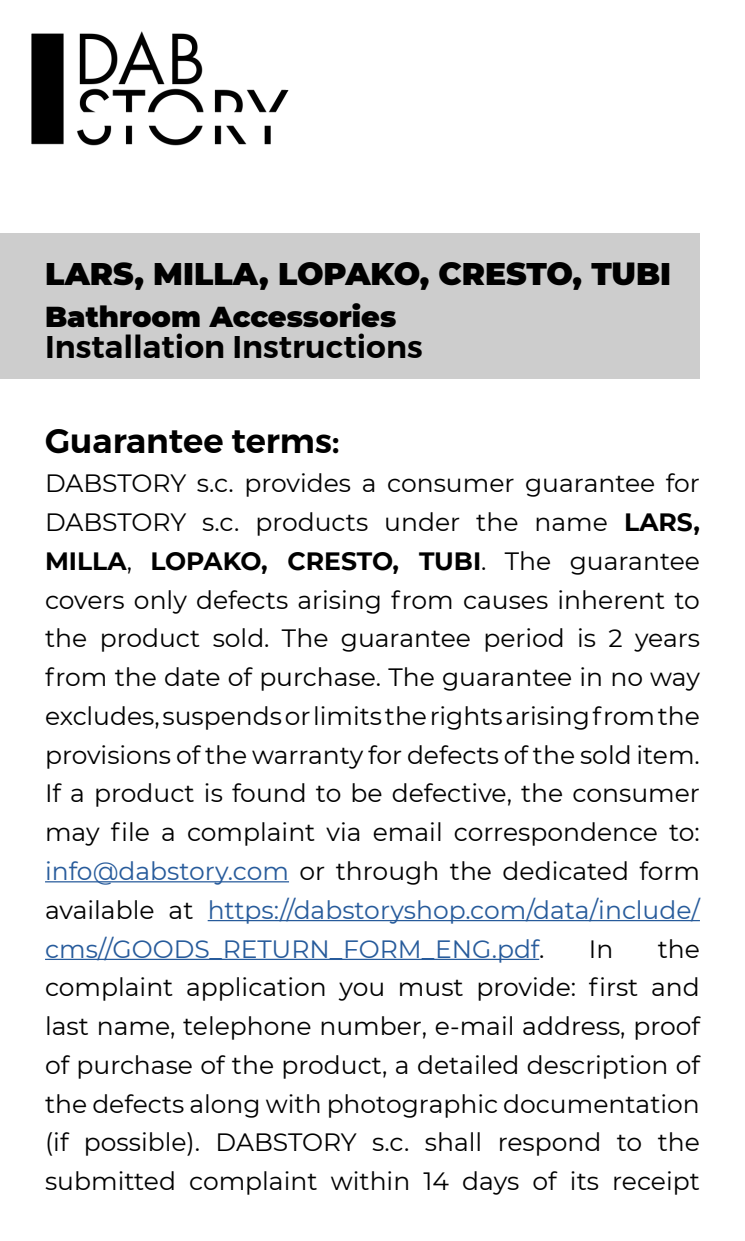
<style>
.page{position:relative;width:745px;height:1241px;background:#fff}
.page>*{position:absolute;margin:0;border:0;box-sizing:border-box;transform-origin:0 0}
.t1{font:600 33.75px "Montserrat";color:#000}
.t2{font:900 31.25px "Montserrat";color:#000}
.t3{font:600 31.25px "Montserrat";color:#000}
.t4{font:900 28.75px "Montserrat";color:#000}
.t5{font:25px/38.8px "Montserrat";color:#000;text-align:justify}
.s1{font-weight:700}
.s2{color:#275b9b}
</style>
<div class="page">
<div style="left:0;top:233px;width:699px;height:145px;background:#cdcdcd"></div>
<img style="left:31px;top:31px;width:258px;height:115px">
<hr style="left:45px;top:881px;width:244px;height:1px;background:#275b9b">
<hr style="left:207px;top:919px;width:492px;height:2px;background:#275b9b">
<hr style="left:45px;top:958px;width:494px;height:1px;background:#275b9b">
<p class="t2" style="left:45px;top:251px;width:627px">LARS, MILLA, LOPAKO, CRESTO, TUBI</p>
<p class="t4" style="left:45px;top:295px;width:352px">Bathroom Accessories</p>
<p class="t3" style="left:45px;top:322px;width:379px">Installation Instructions</p>
<h1 class="t1" style="left:45px;top:414px;width:296px">Guarantee terms:</h1>
<p class="t5" style="left:45px;top:463px;width:656px">DABSTORY s.c. provides a consumer guarantee for DABSTORY s.c. products under the name <span class="s1">LARS, MILLA</span>, <span class="s1">LOPAKO, CRESTO, TUBI</span>. The guarantee covers only defects arising from causes inherent to the product sold. The guarantee period is 2 years from the date of purchase. The guarantee in no way excludes, suspends or limits the rights arising from the provisions of the warranty for defects of the sold item.<br>If a product is found to be defective, the consumer may file a complaint via email correspondence to: <span class="s2">info@dabstory.com</span> or through the dedicated form available at <span class="s2">https://dabstoryshop.com/data/include/ cms//GOODS_RETURN_FORM_ENG.pdf</span>.</p>
<p class="t5" style="left:45px;top:928px;width:656px;text-indent:612px">the complaint application you must provide: first and last name, telephone number, e-mail address, proof of purchase of the product, a detailed description of the defects along with photographic documentation (if possible). DABSTORY s.c. shall respond to the submitted complaint within 14 days of its receipt</p>
<p class="t5" style="left:588px;top:928px;width:26px">In</p>
</div>
